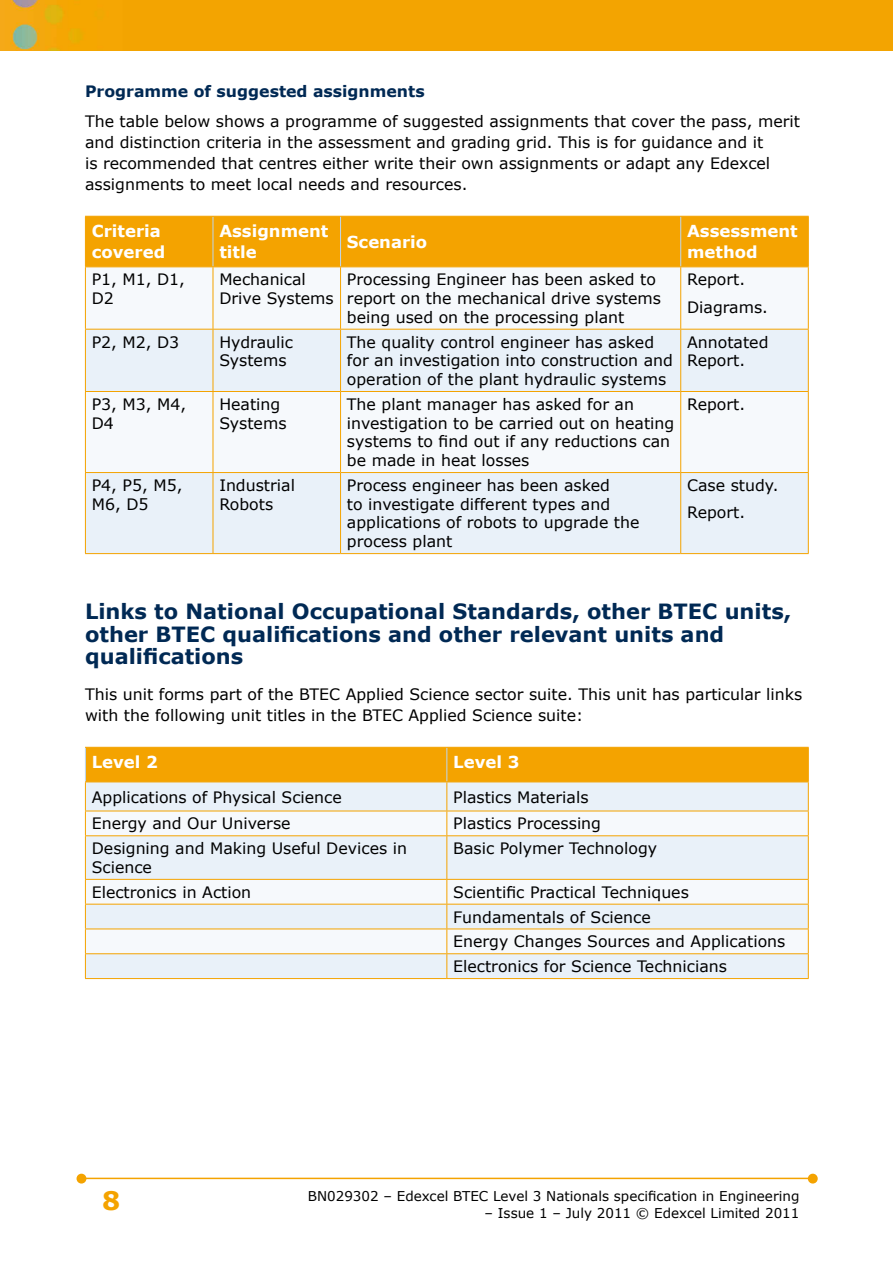
<style>
.page{position:relative;width:893px;height:1263px;background:#fff}
.page>*{position:absolute;margin:0;border:0;box-sizing:border-box;transform-origin:0 0}
.t1{font:700 25.5px "Verdana";color:#f4a300}
.t2{font:700 21px/22.5px "Verdana";color:#002954}
.t3{font:700 16.5px/21px "Verdana";color:#fff}
.t4{font:15.75px/18.8px "Verdana";color:#000}
.t5{font:700 15.75px "Verdana";color:#002954}
.t6{font:13.5px "Verdana";color:#000}
</style>
<div class="page">
<div style="left:0;top:0;width:893px;height:51px;background:#f3a401"></div>
<hr style="left:82px;top:1178px;width:728px;height:1px;background:#f4a300">
<div style="left:809px;top:1174px;width:8px;height:9px;background:#f4a300;border-radius:50%"></div>
<div style="left:808px;top:1174px;width:10px;height:9px;border:2px solid #f4a300;border-radius:50%"></div>
<div style="left:77px;top:1174px;width:9px;height:9px;background:#f4a300;border-radius:50%"></div>
<div style="left:77px;top:1174px;width:9px;height:9px;border:2px solid #f4a300;border-radius:50%"></div>
<div style="left:86px;top:217px;width:722px;height:49px;background:#f4a300"></div>
<div style="left:86px;top:267px;width:722px;height:62px;background:#f6f9fc"></div>
<svg style="left:86px;top:330px;width:722px;height:223px;fill:#e9f1f9"></svg>
<hr style="left:213px;top:217px;width:1px;height:49px;background:#bdd7ee">
<hr style="left:340px;top:217px;width:1px;height:49px;background:#bdd7ee">
<hr style="left:680px;top:217px;width:1px;height:49px;background:#bdd7ee">
<hr style="left:85px;top:217px;width:1px;height:49px;background:#f4a300">
<hr style="left:808px;top:217px;width:1px;height:49px;background:#f4a300">
<hr style="left:85px;top:216px;width:128px;height:1px;background:#f4a300">
<hr style="left:213px;top:216px;width:128px;height:1px;background:#f4a300">
<hr style="left:341px;top:216px;width:340px;height:1px;background:#f4a300">
<hr style="left:681px;top:216px;width:128px;height:1px;background:#f4a300">
<hr style="left:213px;top:267px;width:1px;height:62px;background:#f4a300">
<hr style="left:340px;top:267px;width:1px;height:62px;background:#f4a300">
<hr style="left:680px;top:267px;width:1px;height:62px;background:#f4a300">
<hr style="left:85px;top:267px;width:1px;height:62px;background:#f4a300">
<hr style="left:808px;top:267px;width:1px;height:62px;background:#f4a300">
<hr style="left:85px;top:266px;width:128px;height:1px;background:#f4a300">
<hr style="left:213px;top:266px;width:128px;height:1px;background:#f4a300">
<hr style="left:341px;top:266px;width:340px;height:1px;background:#f4a300">
<hr style="left:681px;top:266px;width:128px;height:1px;background:#f4a300">
<hr style="left:213px;top:330px;width:1px;height:61px;background:#f4a300">
<hr style="left:340px;top:330px;width:1px;height:61px;background:#f4a300">
<hr style="left:680px;top:330px;width:1px;height:61px;background:#f4a300">
<hr style="left:85px;top:330px;width:1px;height:61px;background:#f4a300">
<hr style="left:808px;top:330px;width:1px;height:61px;background:#f4a300">
<hr style="left:85px;top:329px;width:128px;height:1px;background:#f4a300">
<hr style="left:213px;top:329px;width:128px;height:1px;background:#f4a300">
<hr style="left:341px;top:329px;width:340px;height:1px;background:#f4a300">
<hr style="left:681px;top:329px;width:128px;height:1px;background:#f4a300">
<hr style="left:213px;top:392px;width:1px;height:80px;background:#f4a300">
<hr style="left:340px;top:392px;width:1px;height:80px;background:#f4a300">
<hr style="left:680px;top:392px;width:1px;height:80px;background:#f4a300">
<hr style="left:85px;top:392px;width:1px;height:80px;background:#f4a300">
<hr style="left:808px;top:392px;width:1px;height:80px;background:#f4a300">
<hr style="left:85px;top:391px;width:128px;height:1px;background:#f4a300">
<hr style="left:213px;top:391px;width:128px;height:1px;background:#f4a300">
<hr style="left:341px;top:391px;width:340px;height:1px;background:#f4a300">
<hr style="left:681px;top:391px;width:128px;height:1px;background:#f4a300">
<hr style="left:213px;top:473px;width:1px;height:80px;background:#f4a300">
<hr style="left:340px;top:473px;width:1px;height:80px;background:#f4a300">
<hr style="left:680px;top:473px;width:1px;height:80px;background:#f4a300">
<hr style="left:85px;top:553px;width:128px;height:1px;background:#f4a300">
<hr style="left:213px;top:553px;width:128px;height:1px;background:#f4a300">
<hr style="left:341px;top:553px;width:340px;height:1px;background:#f4a300">
<hr style="left:681px;top:553px;width:128px;height:1px;background:#f4a300">
<hr style="left:85px;top:473px;width:1px;height:80px;background:#f4a300">
<hr style="left:808px;top:473px;width:1px;height:80px;background:#f4a300">
<hr style="left:85px;top:472px;width:128px;height:1px;background:#f4a300">
<hr style="left:213px;top:472px;width:128px;height:1px;background:#f4a300">
<hr style="left:341px;top:472px;width:340px;height:1px;background:#f4a300">
<hr style="left:681px;top:472px;width:128px;height:1px;background:#f4a300">
<div style="left:86px;top:954px;width:722px;height:24px;background:#e9f1f9"></div>
<svg style="left:86px;top:836px;width:722px;height:117px;fill:#e9f1f9"></svg>
<svg style="left:85px;top:747px;width:724px;height:88px"></svg>
<hr style="left:447px;top:811px;width:362px;height:1px;background:#f4a300">
<hr style="left:85px;top:836px;width:1px;height:43px;background:#f4a300">
<hr style="left:85px;top:835px;width:362px;height:1px;background:#f4a300">
<hr style="left:446px;top:836px;width:1px;height:43px;background:#f4a300">
<hr style="left:808px;top:836px;width:1px;height:43px;background:#f4a300">
<hr style="left:447px;top:835px;width:362px;height:1px;background:#f4a300">
<hr style="left:85px;top:879px;width:362px;height:1px;background:#f4a300">
<hr style="left:447px;top:879px;width:362px;height:1px;background:#f4a300">
<hr style="left:85px;top:904px;width:362px;height:1px;background:#f4a300">
<hr style="left:447px;top:904px;width:362px;height:1px;background:#f4a300">
<hr style="left:85px;top:928px;width:362px;height:1px;background:#f4a300">
<hr style="left:447px;top:928px;width:362px;height:1px;background:#f4a300">
<hr style="left:85px;top:978px;width:362px;height:1px;background:#f4a300">
<svg style="left:85px;top:880px;width:1px;height:98px"></svg>
<hr style="left:85px;top:953px;width:362px;height:1px;background:#f4a300">
<hr style="left:447px;top:978px;width:362px;height:1px;background:#f4a300">
<svg style="left:446px;top:880px;width:1px;height:98px"></svg>
<svg style="left:808px;top:880px;width:1px;height:98px"></svg>
<hr style="left:447px;top:953px;width:362px;height:1px;background:#f4a300">
<p class="t5" style="left:85px;top:81px;width:341px">Programme of suggested assignments</p>
<p class="t4" style="left:85px;top:110px;width:716px;line-height:21px">The table below shows a programme of suggested assignments that cover the pass, merit and distinction criteria in the assessment and grading grid. This is for guidance and it<br>is recommended that centres either write their own assignments or adapt any Edexcel assignments to meet local needs and resources.</p>
<p class="t3" style="left:92px;top:220px;width:75px">Criteria covered</p>
<p class="t3" style="left:219px;top:220px;width:110px">Assignment title</p>
<p class="t3" style="left:347px;top:231px;width:82px">Scenario</p>
<p class="t3" style="left:687px;top:220px;width:112px">Assessment method</p>
<p class="t4" style="left:92px;top:270px;width:95px">P1, M1, D1,<br>D2</p>
<p class="t4" style="left:219px;top:270px;width:116px">Mechanical<br>Drive Systems</p>
<p class="t4" style="left:347px;top:270px;width:316px">Processing Engineer has been asked to report on the mechanical drive systems being used on the processing plant</p>
<p class="t4" style="left:687px;top:265px;width:82px;line-height:27.3px">Report.<br>Diagrams.</p>
<p class="t4" style="left:92px;top:332px;width:89px">P2, M2, D3</p>
<p class="t4" style="left:219px;top:332px;width:75px">Hydraulic<br>Systems</p>
<p class="t4" style="left:347px;top:332px;width:328px">The quality control engineer has asked for an investigation into construction and operation of the plant hydraulic systems</p>
<p class="t4" style="left:687px;top:332px;width:83px">Annotated<br>Report.</p>
<p class="t4" style="left:92px;top:394px;width:96px">P3, M3, M4,<br>D4</p>
<p class="t4" style="left:219px;top:394px;width:69px">Heating<br>Systems</p>
<p class="t4" style="left:347px;top:394px;width:329px">The plant manager has asked for an investigation to be carried out on heating systems to find out if any reductions can be made in heat losses</p>
<p class="t4" style="left:687px;top:394px;width:59px">Report.</p>
<p class="t4" style="left:92px;top:475px;width:92px">P4, P5, M5,<br>M6, D5</p>
<p class="t4" style="left:219px;top:475px;width:77px">Industrial<br>Robots</p>
<p class="t4" style="left:347px;top:475px;width:294px">Process engineer has been asked<br>to investigate different types and applications of robots to upgrade the process plant</p>
<p class="t4" style="left:687px;top:471px;width:93px;line-height:27.3px">Case study.<br>Report.</p>
<h2 class="t2" style="left:85px;top:599px;width:708px">Links to National Occupational Standards, other BTEC units, other BTEC qualifications and other relevant units and qualifications</h2>
<p class="t4" style="left:85px;top:683px;width:719px;line-height:21px">This unit forms part of the BTEC Applied Science sector suite. This unit has particular links with the following unit titles in the BTEC Applied Science suite:</p>
<p class="t3" style="left:92px;top:751px;width:68px">Level 2</p>
<p class="t3" style="left:453px;top:751px;width:68px">Level 3</p>
<p class="t4" style="left:92px;top:787px;width:252px">Applications of Physical Science</p>
<p class="t4" style="left:453px;top:787px;width:137px">Plastics Materials</p>
<p class="t4" style="left:92px;top:814px;width:200px">Energy and Our Universe</p>
<p class="t4" style="left:453px;top:814px;width:149px">Plastics Processing</p>
<p class="t4" style="left:92px;top:839px;width:317px">Designing and Making Useful Devices in<br>Science</p>
<p class="t4" style="left:453px;top:839px;width:205px">Basic Polymer Technology</p>
<p class="t4" style="left:92px;top:882px;width:161px">Electronics in Action</p>
<p class="t4" style="left:453px;top:879px;width:334px;line-height:24.8px">Scientific Practical Techniques Fundamentals of Science<br>Energy Changes Sources and Applications Electronics for Science Technicians</p>
<h1 class="t1" style="left:102px;top:1185px;width:20px">8</h1>
<p class="t6" style="left:308px;top:1187px;width:493px">BN029302 – Edexcel BTEC Level 3 Nationals specification in Engineering</p>
<p class="t6" style="left:485px;top:1204px;width:316px">– Issue 1 – July 2011 © Edexcel Limited 2011</p>
</div>
